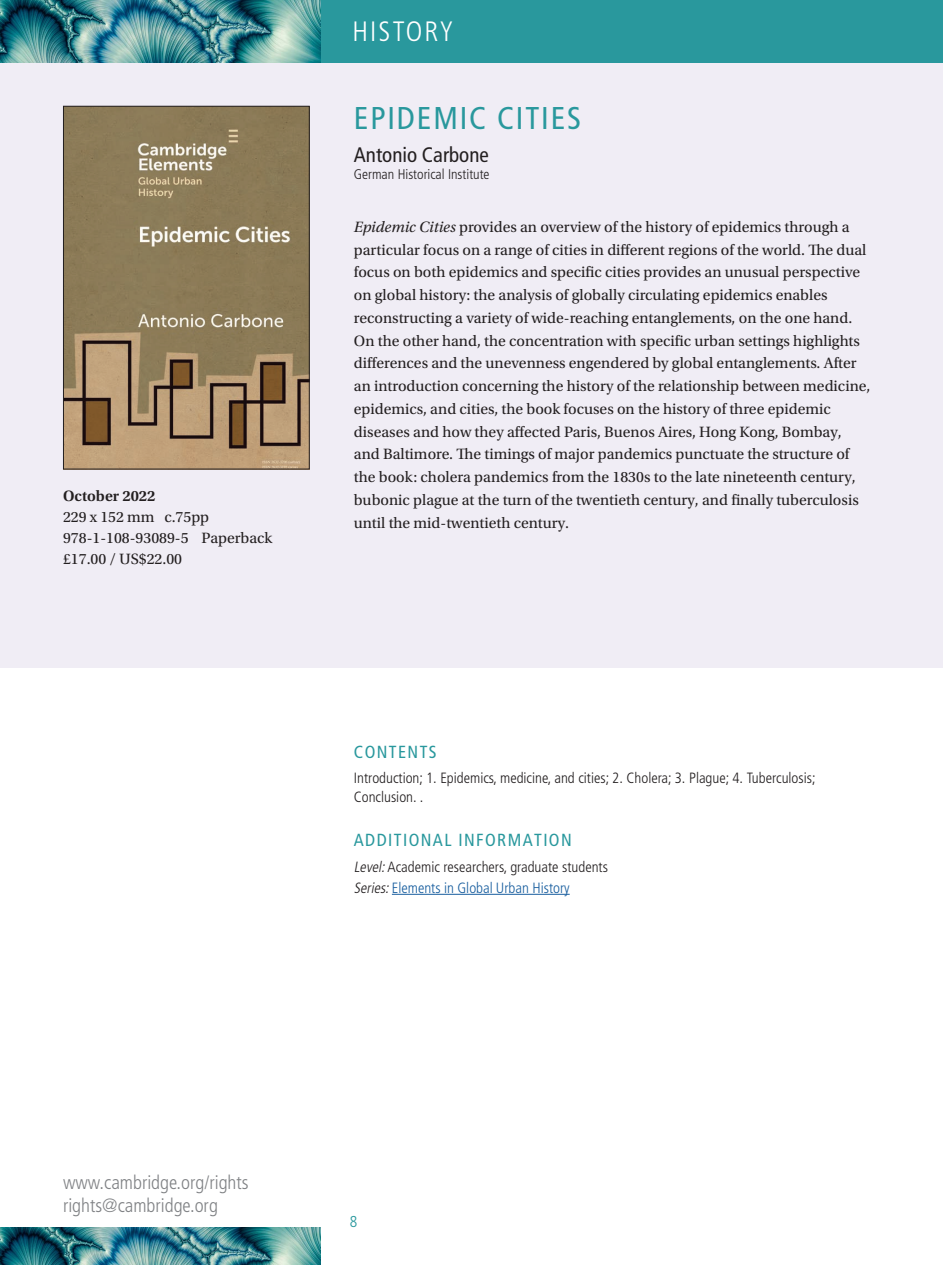
<style>
.page{position:relative;width:943px;height:1265px;background:#fff}
.page>*{position:absolute;margin:0;border:0;box-sizing:border-box;transform-origin:0 0}
.t1{font:condensed 31.5px "Frutiger LTACE";letter-spacing:.06em;color:#29989d}
.t2{font:300 condensed 28px "Frutiger LTACE";letter-spacing:.08em;color:#fff}
.t3{font:condensed 21px "Frutiger LTACE";color:#231f20}
.t4{font:300 condensed 19.25px/22.8px "Frutiger LTACE";color:#808285}
.t5{font:condensed 17.5px "Frutiger LTACE";letter-spacing:.08em;color:#29989d}
.t6{font:15.75px/22.8px "Utopia Std";color:#231f20}
.t7{font:600 15.75px "Utopia Std";color:#231f20}
.t8{font:300 condensed 15.75px "Frutiger LTACE";color:#29989d}
.t9{font:300 condensed 14.88px/18.4px "Frutiger LTACE";color:#231f20}
.t10{font:300 condensed 14px "Frutiger LTACE";color:#231f20}
.s1{font-style:italic}
.s2{color:#175d9e}
</style>
<div class="page">
<img style="left:0;top:1228px;width:320px;height:37px">
<div style="left:0;top:0;width:943px;height:667px;background:#f0edf5"></div>
<svg style="left:159px;top:0;width:784px;height:62px;background:#32979c"></svg>
<hr style="left:392px;top:894px;width:177px;height:1px;background:#175d9e">
<img style="left:65px;top:108px;width:243px;height:359px">
<div style="left:63px;top:106px;width:247px;height:363px;border:1px solid #231f20"></div>
<p class="t7" style="left:63px;top:487px;width:94px">October 2022</p>
<p class="t6" style="left:63px;top:507px;width:211px;line-height:21px">229 x 152 mm c.75pp<br>978-1-108-93089-5 Paperback £17.00 / US$22.00</p>
<h2 class="t2" style="left:352px;top:15px;width:102px">HISTORY</h2>
<h1 class="t1" style="left:354px;top:100px;width:229px">EPIDEMIC CITIES</h1>
<h3 class="t3" style="left:354px;top:142px;width:136px">Antonio Carbone</h3>
<p class="t10" style="left:354px;top:166px;width:137px">German Historical Institute</p>
<p class="t6" style="left:354px;top:216px;width:518px"><span class="s1">Epidemic Cities</span> provides an overview of the history of epidemics through a particular focus on a range of cities in different regions of the world. The dual focus on both epidemics and specific cities provides an unusual perspective on global history: the analysis of globally circulating epidemics enables reconstructing a variety of wide-reaching entanglements, on the one hand.<br>On the other hand, the concentration with specific urban settings highlights differences and the unevenness engendered by global entanglements. After an introduction concerning the history of the relationship between medicine, epidemics, and cities, the book focuses on the history of three epidemic diseases and how they affected Paris, Buenos Aires, Hong Kong, Bombay, and Baltimore. The timings of major pandemics punctuate the structure of the book: cholera pandemics from the 1830s to the late nineteenth century, bubonic plague at the turn of the twentieth century, and finally tuberculosis until the mid-twentieth century.</p>
<p class="t5" style="left:354px;top:741px;width:84px">CONTENTS</p>
<p class="t9" style="left:354px;top:769px;width:463px">Introduction; 1. Epidemics, medicine, and cities; 2. Cholera; 3. Plague; 4. Tuberculosis;<br>Conclusion. .</p>
<p class="t5" style="left:354px;top:830px;width:219px">ADDITIONAL INFORMATION</p>
<p class="t9" style="left:354px;top:857px;width:255px;line-height:20.8px"><span class="s1">Level:</span>Academic researchers, graduate students<br><span class="s1">Series:</span><span class="s2">Elements in Global Urban History</span></p>
<p class="t4" style="left:63px;top:1171px;width:187px">www.cambridge.org/rights rights@cambridge.org</p>
<p class="t8" style="left:350px;top:1213px;width:9px">8</p>
</div>
